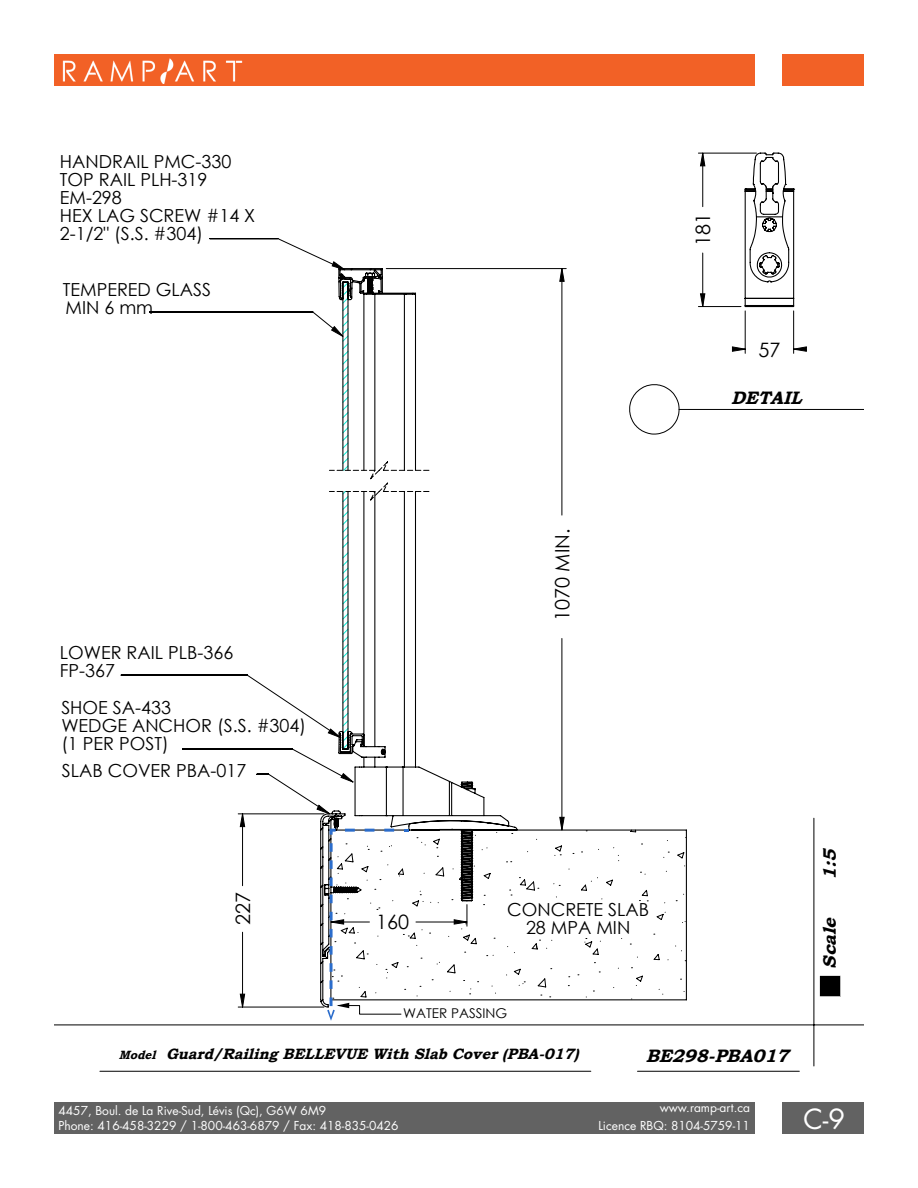
<style>
.page{position:relative;width:918px;height:1188px;background:#fff}
.page>*{position:absolute;margin:0;border:0;box-sizing:border-box;transform-origin:0 0}
.t1{font:27px "Futura Std";color:#fff}
.t2{font:19.8px "Century Gothic";color:#000}
.t3{font:18px/18px "Century Gothic";color:#000}
.t4{font:italic 700 18px "Bookman Old Style";color:#000}
.t5{font:italic 700 15px "Bookman Old Style";color:#000}
.t6{font:13.5px "Century Gothic";color:#000}
.t7{font:12px/15px "Futura Std";color:#fff}
.s1{font-size:12px}
</style>
<div class="page">
<div style="left:54px;top:1102px;width:701px;height:32px;background:#626262"></div>
<div style="left:782px;top:1102px;width:82px;height:32px;background:#626262"></div>
<div style="left:54px;top:54px;width:701px;height:32px;background:#f26126"></div>
<div style="left:782px;top:54px;width:82px;height:32px;background:#f26126"></div>
<hr style="left:100px;top:1071px;width:491px;height:1px;background:#000">
<hr style="left:637px;top:1071px;width:162px;height:1px;background:#000">
<hr style="left:54px;top:1025px;width:810px;height:1px;background:#000">
<hr style="left:814px;top:818px;width:1px;height:248px;background:#000">
<hr style="left:54px;top:126px;width:810px;height:1px;background:#000">
<hr style="left:679px;top:409px;width:185px;height:1px;background:#000">
<hr style="left:877px;top:126px;width:1px;height:692px;background:#000">
<svg style="left:820px;top:976px;width:21px;height:21px"></svg>
<div style="left:820px;top:976px;width:20px;height:20px;background:#000"></div>
<hr style="left:121px;top:675px;width:126px;height:1px;background:#000">
<hr style="left:150px;top:312px;width:163px;height:1px;background:#000">
<hr style="left:210px;top:238px;width:68px;height:1px;background:#000">
<hr style="left:183px;top:749px;width:109px;height:1px;background:#000">
<svg style="left:246px;top:238px;width:81px;height:568px"></svg>
<hr style="left:698px;top:306px;width:43px;height:1px;background:#000">
<hr style="left:698px;top:153px;width:58px;height:1px;background:#000">
<hr style="left:745px;top:311px;width:1px;height:42px;background:#000">
<hr style="left:793px;top:311px;width:1px;height:42px;background:#000">
<svg style="left:316px;top:261px;width:27px;height:554px"></svg>
<svg style="left:700px;top:152px;width:6px;height:155px"></svg>
<svg style="left:239px;top:813px;width:7px;height:195px"></svg>
<svg style="left:732px;top:346px;width:75px;height:6px"></svg>
<svg style="left:320px;top:268px;width:367px;height:740px"></svg>
<svg style="left:744px;top:152px;width:51px;height:156px"></svg>
<svg style="left:404px;top:829px;width:4px;height:3px"></svg>
<svg style="left:345px;top:829px;width:10px;height:3px"></svg>
<svg style="left:365px;top:829px;width:9px;height:3px"></svg>
<svg style="left:384px;top:829px;width:10px;height:3px"></svg>
<svg style="left:330px;top:829px;width:6px;height:6px"></svg>
<svg style="left:330px;top:843px;width:3px;height:9px"></svg>
<svg style="left:330px;top:860px;width:3px;height:9px"></svg>
<svg style="left:330px;top:878px;width:3px;height:8px"></svg>
<svg style="left:330px;top:895px;width:138px;height:43px"></svg>
<svg style="left:330px;top:946px;width:3px;height:9px"></svg>
<svg style="left:330px;top:963px;width:3px;height:9px"></svg>
<svg style="left:330px;top:980px;width:3px;height:9px"></svg>
<svg style="left:327px;top:998px;width:75px;height:23px"></svg>
<p class="t3" style="left:60px;top:152px;width:197px">HANDRAIL PMC-330<br>TOP RAIL PLH-319<br>EM-298<br>HEX LAG SCREW #14 X<br>2-1/2" (S.S. #304)</p>
<p class="t3" style="left:63px;top:280px;width:150px">TEMPERED GLASS</p>
<p class="t3" style="left:65px;top:299px;width:89px">MIN 6 mm</p>
<p class="t2" style="left:691px;top:246px;width:34px;rotate:-90deg">181</p>
<p class="t2" style="left:759px;top:337px;width:23px">57</p>
<p class="t4" style="left:731px;top:387px;width:78px">DETAIL</p>
<p class="t3" style="left:60px;top:643px;width:175px">LOWER RAIL PLB-366<br>FP-367</p>
<p class="t3" style="left:61px;top:698px;width:246px">SHOE SA-433<br>WEDGE ANCHOR (S.S. #304) (1 PER POST)</p>
<p class="t3" style="left:62px;top:761px;width:186px">SLAB COVER PBA-017</p>
<p class="t2" style="left:231px;top:925px;width:34px;rotate:-90deg">227</p>
<p class="t2" style="left:550px;top:621px;width:94px;rotate:-90deg">1070 MIN.</p>
<p class="t2" style="left:376px;top:910px;width:34px">160</p>
<p class="t3" style="left:507px;top:900px;width:144px;text-align:center">CONCRETE SLAB<br>28 MPA MIN</p>
<p class="t6" style="left:403px;top:1005px;width:106px">WATER PASSING</p>
<p class="t5" style="left:119px;top:1045px;width:466px"><span class="s1">Model</span> Guard/RailingBELLEVUE With Slab Cover(PBA-017)</p>
<p class="t4" style="left:646px;top:1045px;width:150px">BE298-PBA017</p>
<p class="t4" style="left:819px;top:880px;width:38px;rotate:-90deg">1:5</p>
<p class="t4" style="left:819px;top:969px;width:58px;rotate:-90deg">Scale</p>
<p class="t7" style="left:598px;top:1099px;width:153px;line-height:18px;text-align:right">www.ramp-art.ca<br>Licence RBQ: 8104-5759-11</p>
<p class="t7" style="left:58px;top:1103px;width:342px">4457, Boul. de La Rive-Sud, Lévis (Qc), G6W 6M9<br>Phone: 416-458-3229 / 1-800-463-6879 / Fax: 418-835-0426</p>
<h1 class="t1" style="left:804px;top:1102px;width:43px">C-9</h1>
</div>
